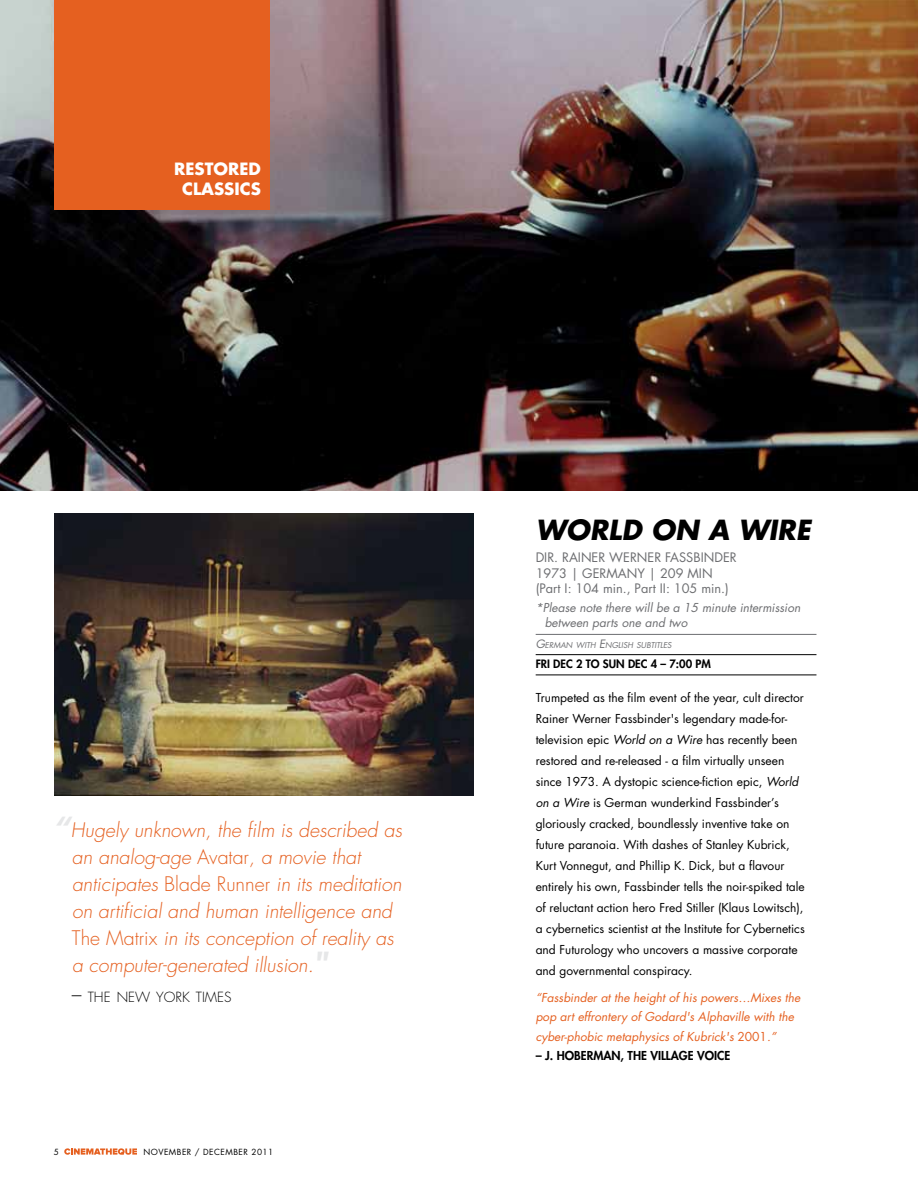
<style>
.page{position:relative;width:918px;height:1188px;background:#fff}
.page>*{position:absolute;margin:0;border:0;box-sizing:border-box;transform-origin:0 0}
.t1{font:italic 700 27px "Futura Std";color:#000}
.t2{font:300 19.5px/27px "Futura Std";color:#e56020}
.t3{font:700 16.5px/19.8px "Futura Std";color:#fff;text-align:center}
.t4{font:300 13.65px "Futura Std";color:#000}
.t5{font:12.75px/15.3px "Futura Std";color:#6d6e71}
.t6{font:12px/21px "Futura Std";color:#000}
.t7{font:italic 12px/19.5px "Futura Std";color:#e56020}
.t8{font:italic 12px/15px "Futura Std";color:#6d6e71}
.t9{font:800 12px "Futura Std";color:#000}
.t10{font:800 11.25px "Futura Std";color:#000}
.t11{font:8.25px "Futura Std";letter-spacing:.06em;color:#000}
.t12{font:italic 7.8px "Futura Std";color:#6d6e71}
.s1{font-weight:700;font-size:27px;color:#e6e7e8}
.s2{font-size:19.5px}
.s3{font-size:11.25px}
.s4{font-style:italic}
.s5{font-style:normal}
</style>
<div class="page">
<img style="left:0;top:0;width:918px;height:490px">
<div style="left:54px;top:0;width:216px;height:210px;background:#e56020"></div>
<svg style="left:64px;top:1148px;width:73px;height:7px"></svg>
<hr style="left:536px;top:634px;width:280px;height:1px;background:#6d6e71">
<hr style="left:536px;top:654px;width:280px;height:1px;background:#000">
<hr style="left:536px;top:675px;width:280px;height:1px;background:#000">
<img style="left:54px;top:513px;width:419px;height:282px">
<h3 class="t3" style="left:174px;top:160px;width:88px">RESTORED<br>CLASSICS</h3>
<p class="t2" style="left:72px;top:818px;width:335px;text-indent:-18px"><span class="s1">“</span>Hugely unknown, the film is described as an analog-age Ava ta r, a movie that anticipates B l a d e R u n n e r in its meditation on artificial and human intelligence and T h e Ma t r i x in its conception of reality as a computer-generated illusion.<span class="s1">"</span></p>
<p class="t4" style="left:72px;top:991px;width:161px"><span class="s2">–</span> THE NEW YORK TIMES</p>
<p class="t11" style="left:54px;top:1148px;width:7px">5</p>
<p class="t11" style="left:143px;top:1148px;width:131px">NOVEMBER / DECEMBER 2011</p>
<h1 class="t1" style="left:536px;top:518px;width:276px">WORLD ON A WIRE</h1>
<p class="t5" style="left:536px;top:551px;width:203px">DIR. RAINER WERNER FASSBINDER<br>1973 | GERMANY | 209 MIN (Part I: 104 min., Part II: 105 min.)</p>
<p class="t8" style="left:545px;top:601px;width:257px;text-indent:-9px">*Please note there will be a 15 minute intermission between parts one and two</p>
<p class="t12" style="left:536px;top:640px;width:138px"><span class="s3">G</span>ERMAN WITH <span class="s3">E</span>NGLISH SUBTITLES</p>
<p class="t10" style="left:536px;top:659px;width:177px">FRI DEC 2 TO SUN DEC 4 – 7:00 PM</p>
<p class="t6" style="left:536px;top:688px;width:271px">Trumpeted as the film event of the year, cult director Rainer Werner Fassbinder's legendary made-for&shy;television epic <span class="s4">World on a Wire</span> has recently been restored and re-released - a film virtually unseen since 1973. A dystopic science-fiction epic, <span class="s4">World on a Wire</span> is German wunderkind Fassbinder’s gloriously cracked, boundlessly inventive take on future paranoia. With dashes of Stanley Kubrick, Kurt Vonnegut, and Phillip K. Dick, but a flavour entirely his own, Fassbinder tells the noir-spiked tale of reluctant action hero Fred Stiller (Klaus Lowitsch), a cybernetics scientist at the Institute for Cybernetics and Futurology who uncovers a massive corporate and governmental conspiracy.</p>
<p class="t7" style="left:536px;top:988px;width:266px">“Fassbinder at the height of his powers…Mixes the pop art effrontery of Godard's Alphaville with the cyber-phobic metaphysics of Kubrick's <span class="s5">2001</span>.”</p>
<p class="t9" style="left:536px;top:1051px;width:196px">– J. HOBERMAN, THE VILLAGE VOICE</p>
</div>
